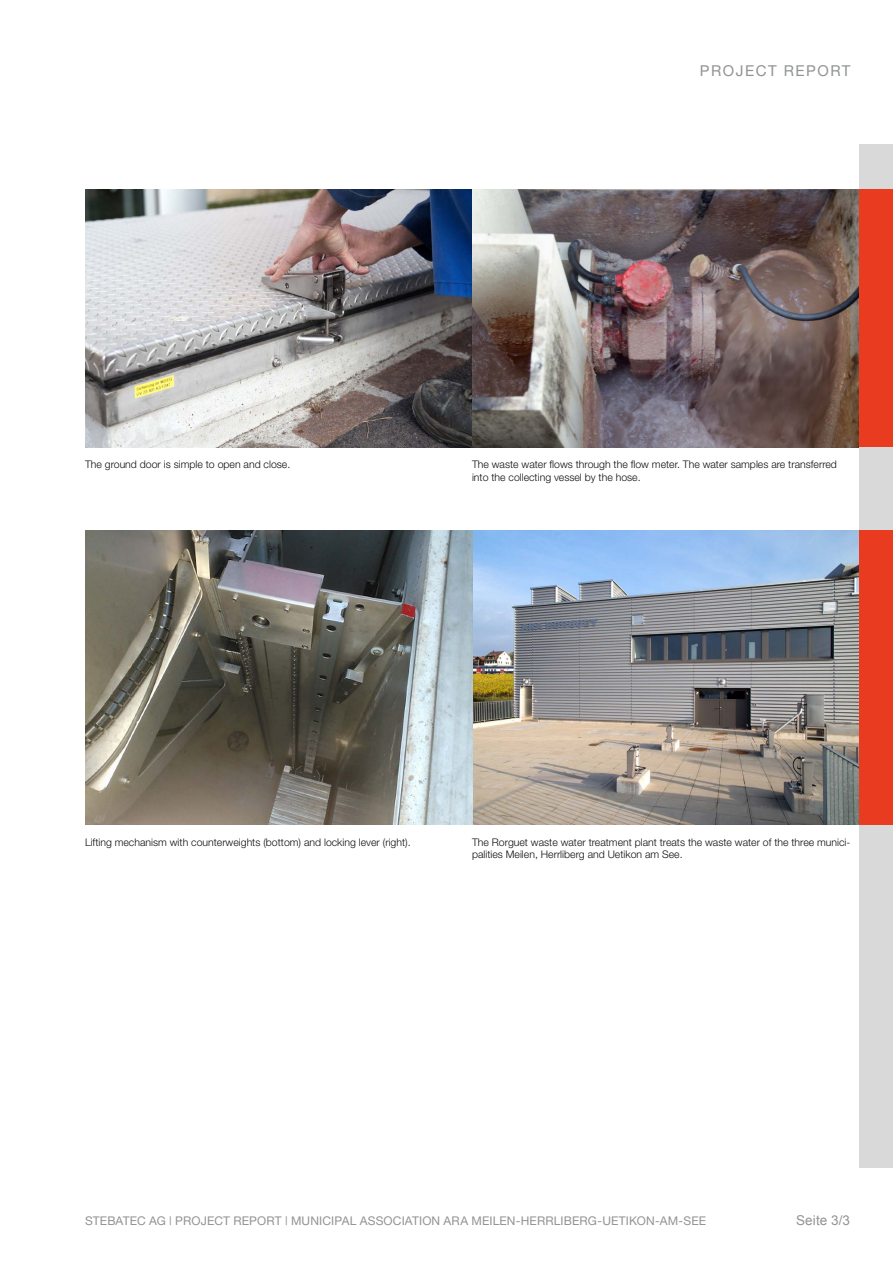
<style>
.page{position:relative;width:893px;height:1263px;background:#fff}
.page>*{position:absolute;margin:0;border:0;box-sizing:border-box;transform-origin:0 0}
.t1{font:15px "Helvetica Neue";letter-spacing:.1em;color:#919394}
.t2{font:13.5px "Arial";letter-spacing:.005em;color:#919394}
.t3{font:12px "Helvetica Neue";letter-spacing:.01em;color:#919394}
.t4{font:300 10.5px/12.6px "Helvetica Neue";color:#101011}
</style>
<div class="page">
<div style="left:859px;top:145px;width:34px;height:1023px;background:#d9d9d9"></div>
<div style="left:859px;top:531px;width:34px;height:294px;background:#e83b1f"></div>
<div style="left:859px;top:189px;width:34px;height:258px;background:#e83b1f"></div>
<img style="left:85px;top:189px;width:774px;height:258px">
<img style="left:85px;top:531px;width:774px;height:294px">
<h1 class="t1" style="left:700px;top:61px;width:152px">PROJECT REPORT</h1>
<p class="t4" style="left:85px;top:458px;width:207px">The ground door is simple to open and close.</p>
<p class="t4" style="left:472px;top:458px;width:366px">The waste water flows through the flow meter. The water samples are transferred into the collecting vessel by the hose.</p>
<p class="t4" style="left:85px;top:835px;width:327px">Lifting mechanism with counterweights (bottom) and locking lever (right).</p>
<p class="t4" style="left:472px;top:835px;width:380px">The Rorguet waste water treatment plant treats the waste water of the three munici&shy;palities Meilen, Herrliberg and Uetikon am See.</p>
<p class="t3" style="left:85px;top:1213px;width:623px">STEBATEC AG | PROJECT REPORT | MUNICIPAL ASSOCIATION ARA MEILEN-HERRLIBERG-UETIKON-AM-SEE</p>
<p class="t2" style="left:796px;top:1211px;width:55px">Seite 3/3</p>
</div>
